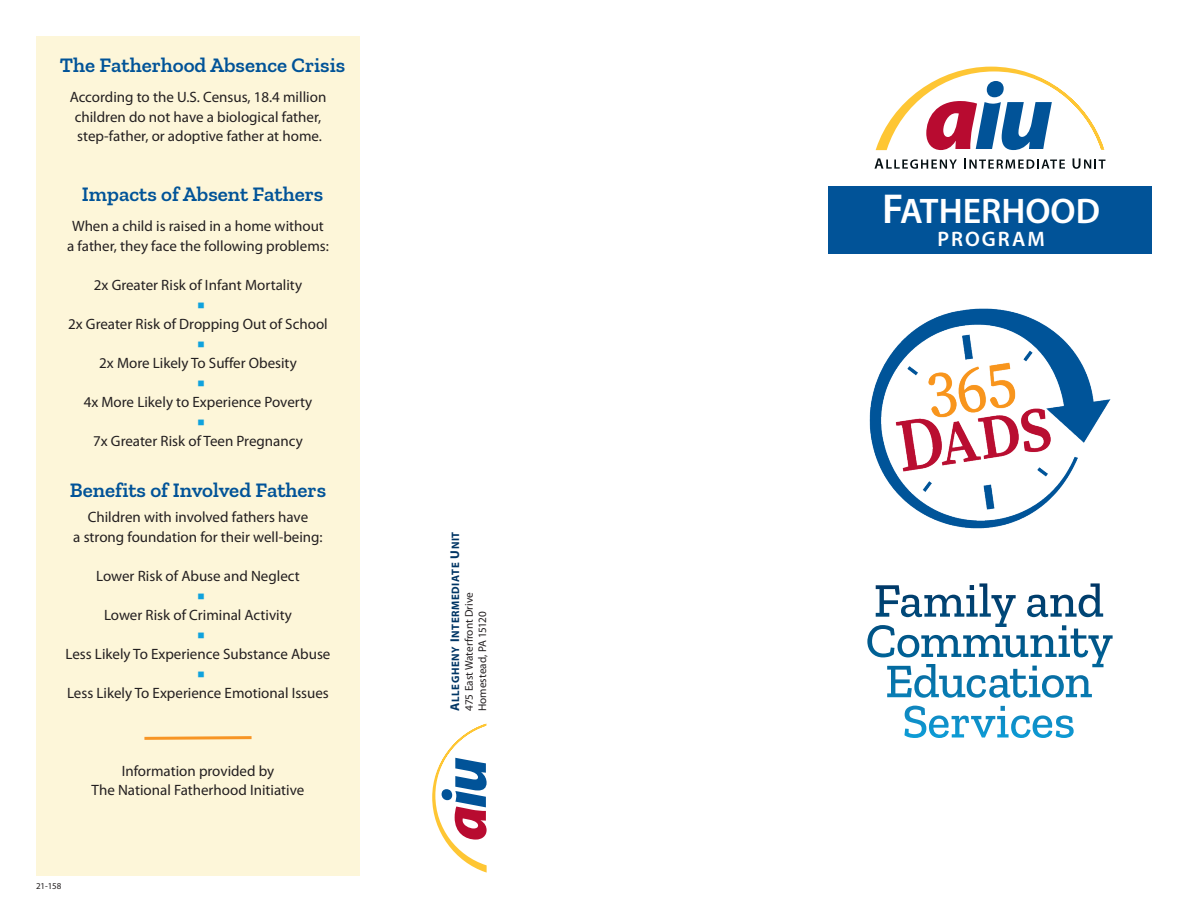
<style>
.page{position:relative;width:1188px;height:918px;background:#fff}
.page>*{position:absolute;margin:0;border:0;box-sizing:border-box;transform-origin:0 0}
.t1{font:35.7px "Myriad Pro Semibold SC850";color:#fff}
.t2{font:600 21px "Zilla Slab";color:#015398}
.t3{font:600 21px "Myriad Pro";letter-spacing:.095em;color:#fff}
.t4{font:15px/19.5px "Myriad Pro";color:#231f20;text-align:center}
.t5{font:11.25px/13.5px "Myriad Pro";color:#231f20}
.t6{font:10.8px "Myriad Pro Bold SC850";letter-spacing:.06em;color:#003564}
.t7{font:9.75px "Wingdings";color:#0fa2dd}
.t8{font:9px "Myriad Pro";color:#231f20}
.s1{font-size:12.75px}
.s2{font-size:42px}
</style>
<div class="page">
<div style="left:36px;top:36px;width:324px;height:840px;background:#fdf6d9"></div>
<div style="left:828px;top:186px;width:324px;height:68px;background:#015398"></div>
<svg style="left:904px;top:706px;width:170px;height:32px"></svg>
<svg style="left:887px;top:664px;width:205px;height:34px"></svg>
<svg style="left:867px;top:625px;width:221px;height:32px"></svg>
<svg style="left:876px;top:583px;width:227px;height:34px"></svg>
<svg style="left:875px;top:66px;width:230px;height:85px"></svg>
<svg style="left:875px;top:158px;width:82px;height:11px"></svg>
<svg style="left:964px;top:158px;width:101px;height:11px"></svg>
<svg style="left:1073px;top:158px;width:32px;height:11px"></svg>
<svg style="left:432px;top:723px;width:55px;height:150px"></svg>
<svg style="left:144px;top:736px;width:108px;height:4px"></svg>
<img style="left:869px;top:308px;width:242px;height:221px">
<p class="t2" style="left:60px;top:53px;width:287px">The Fatherhood Absence Crisis</p>
<p class="t4" style="left:70px;top:87px;width:258px">According to the U.S. Census, 18.4 million children do not have a biological father, step-father, or adoptive father at home.</p>
<p class="t2" style="left:82px;top:182px;width:243px">Impacts of Absent Fathers</p>
<p class="t4" style="left:67px;top:216px;width:263px">When a child is raised in a home without a father, they face the following problems:</p>
<p class="t4" style="left:94px;top:275px;width:210px">2x Greater Risk of Infant Mortality</p>
<p class="t7" style="left:197px;top:300px;width:9px">■</p>
<p class="t4" style="left:68px;top:314px;width:261px">2x Greater Risk of Dropping Out of School</p>
<p class="t7" style="left:197px;top:339px;width:9px">■</p>
<p class="t4" style="left:99px;top:353px;width:199px">2x More Likely To Suffer Obesity</p>
<p class="t7" style="left:197px;top:378px;width:9px">■</p>
<p class="t4" style="left:84px;top:392px;width:230px">4x More Likely to Experience Poverty</p>
<p class="t7" style="left:197px;top:417px;width:9px">■</p>
<p class="t4" style="left:93px;top:431px;width:211px">7x Greater Risk of Teen Pregnancy</p>
<p class="t2" style="left:70px;top:478px;width:258px">Benefits of Involved Fathers</p>
<p class="t4" style="left:73px;top:507px;width:251px">Children with involved fathers have<br>a strong foundation for their well-being:</p>
<p class="t4" style="left:96px;top:566px;width:205px">Lower Risk of Abuse and Neglect</p>
<p class="t7" style="left:197px;top:591px;width:9px">■</p>
<p class="t4" style="left:104px;top:605px;width:189px">Lower Risk of Criminal Activity</p>
<p class="t7" style="left:197px;top:630px;width:9px">■</p>
<p class="t4" style="left:66px;top:644px;width:266px">Less Likely To Experience Substance Abuse</p>
<p class="t7" style="left:197px;top:669px;width:9px">■</p>
<p class="t4" style="left:67px;top:683px;width:263px">Less Likely To Experience Emotional Issues</p>
<p class="t4" style="left:92px;top:761px;width:214px">Information provided by<br>The National Fatherhood Initiative</p>
<p class="t8" style="left:36px;top:880px;width:27px">21-158</p>
<p class="t6" style="left:449px;top:711px;width:181px;rotate:-90deg"><span class="s1">A</span>llegheny <span class="s1">I</span>ntermediate <span class="s1">U</span>nit</p>
<p class="t5" style="left:462px;top:711px;width:120px;rotate:-90deg">475 East Waterfront Drive<br>Homestead, PA 15120</p>
<p class="t1" style="left:882px;top:188px;width:219px"><span class="s2">F</span>ATHERHOOD</p>
<p class="t3" style="left:938px;top:225px;width:109px">PROGRAM</p>
</div>
